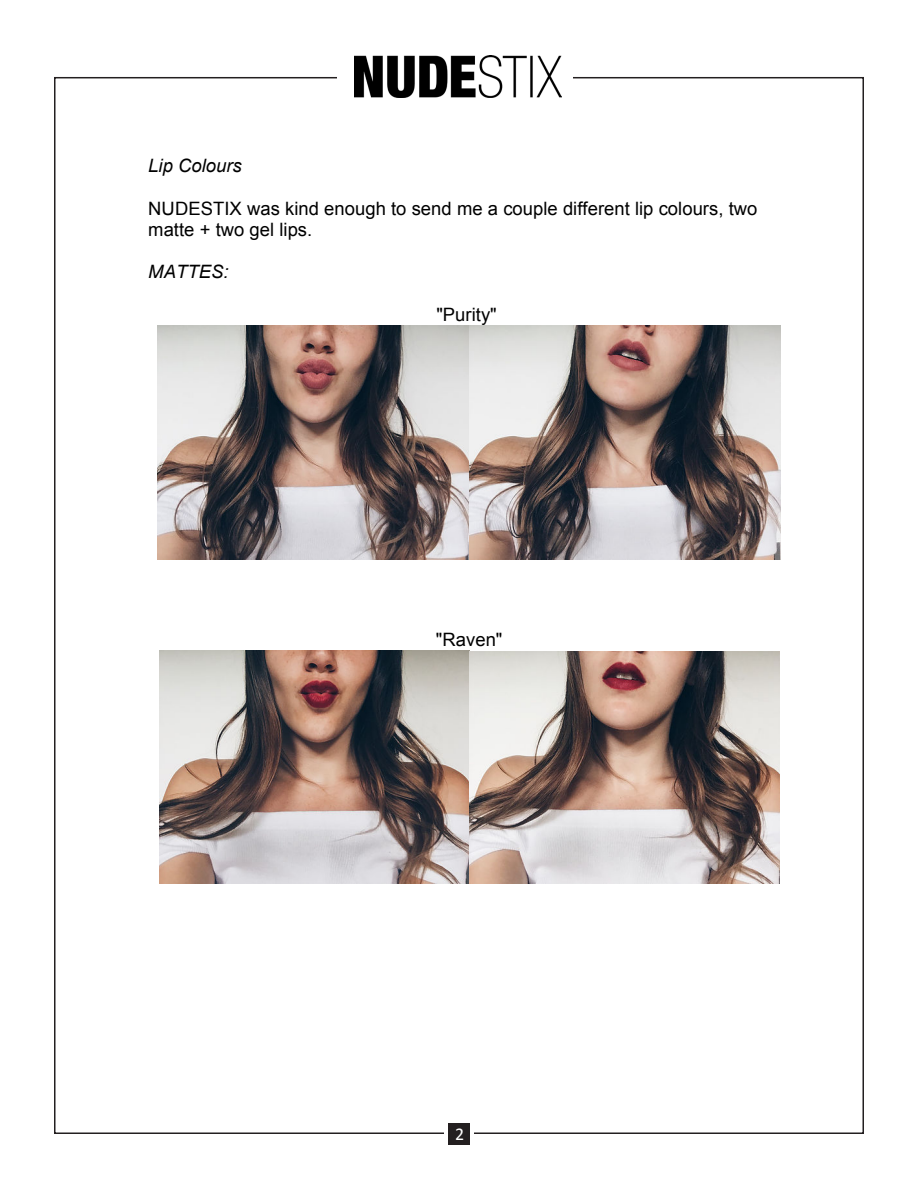
<style>
.page{position:relative;width:918px;height:1188px;background:#fff}
.page>*{position:absolute;margin:0;border:0;box-sizing:border-box;transform-origin:0 0}
.t1{font:18.45px/21.5px "Arial";color:#000}
.t2{font:italic 18.45px "Arial";color:#000}
.t3{font:18px "Calibri";color:#fff}
</style>
<div class="page">
<img style="left:354px;top:56px;width:208px;height:42px">
<div style="left:448px;top:1123px;width:22px;height:22px;background:#231f20"></div>
<img style="left:158px;top:325px;width:623px;height:234px">
<img style="left:159px;top:651px;width:620px;height:233px">
<p class="t2" style="left:148px;top:154px;width:95px">Lip Colours</p>
<p class="t1" style="left:148px;top:198px;width:611px">NUDESTIX was kind enough to send me a couple different lip colours, two matte + two gel lips.</p>
<p class="t2" style="left:148px;top:260px;width:82px">MATTES:</p>
<p class="t1" style="left:436px;top:304px;width:62px">"Purity"</p>
<p class="t1" style="left:436px;top:629px;width:68px">"Raven"</p>
<p class="t3" style="left:455px;top:1123px;width:11px">2</p>
</div>
